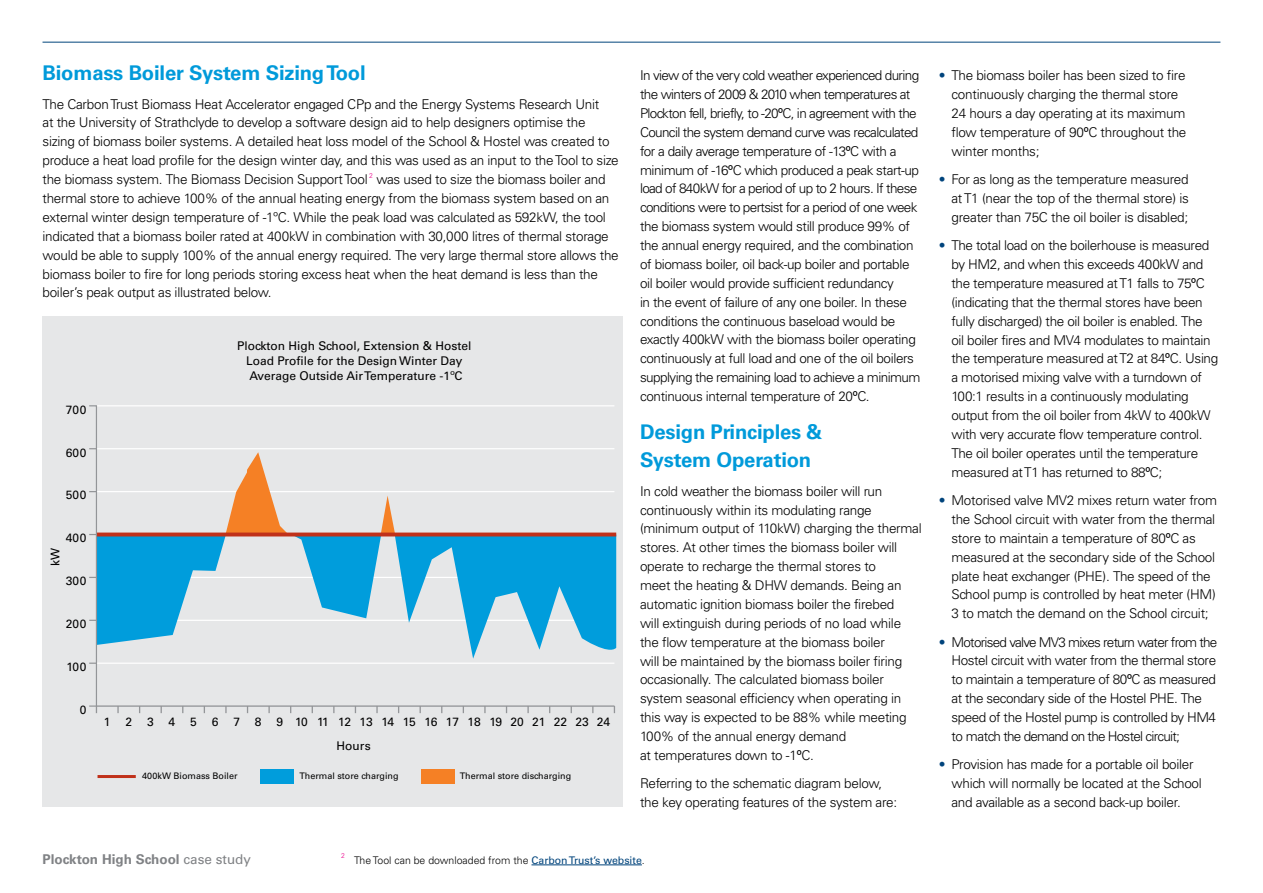
<style>
.page{position:relative;width:1263px;height:893px;background:#fff}
.page>*{position:absolute;margin:0;border:0;box-sizing:border-box;transform-origin:0 0}
.t1{font:700 20.25px/28.3px "Univers";letter-spacing:-.01em;color:#009ada}
.t2{font:300 13.5px/18.9px "Univers";letter-spacing:-.02em;color:#000}
.t3{font:700 13.5px "Univers";color:#808285}
.t4{font:12px/15px "Univers";color:#000;text-align:center}
.t5{font:300 10.5px "Univers";color:#000}
.t6{font:9px "Univers";color:#000}
.t7{font:300 6.9px "Univers";color:#ec008c}
.s1{font-family:"Arial";font-weight:400}
.s2{font-weight:400}
.s3{font-weight:400;color:#00447c}
.s4{color:#00447c}
</style>
<div class="page">
<hr style="left:43px;top:42px;width:1177px;height:1px;background:#00447c">
<div style="left:43px;top:316px;width:580px;height:491px;background:#e6e7e8"></div>
<hr style="left:96px;top:663px;width:518px;height:1px;background:#fff">
<hr style="left:96px;top:491px;width:518px;height:1px;background:#fff">
<hr style="left:96px;top:448px;width:518px;height:1px;background:#fff">
<hr style="left:96px;top:405px;width:518px;height:1px;background:#fff">
<svg style="left:98px;top:536px;width:518px;height:123px"></svg>
<hr style="left:96px;top:705px;width:518px;height:2px;background:#939598">
<svg style="left:117px;top:707px;width:2px;height:6px"></svg>
<svg style="left:225px;top:707px;width:2px;height:6px"></svg>
<svg style="left:268px;top:707px;width:2px;height:6px"></svg>
<svg style="left:376px;top:707px;width:2px;height:6px"></svg>
<svg style="left:419px;top:707px;width:2px;height:6px"></svg>
<svg style="left:484px;top:707px;width:2px;height:6px"></svg>
<svg style="left:527px;top:707px;width:2px;height:6px"></svg>
<svg style="left:226px;top:452px;width:62px;height:81px"></svg>
<svg style="left:381px;top:496px;width:14px;height:37px"></svg>
<hr style="left:96px;top:533px;width:520px;height:3px;background:#c0311a">
<svg style="left:89px;top:405px;width:9px;height:308px"></svg>
<hr style="left:98px;top:775px;width:38px;height:3px;background:#c0311a">
<div style="left:260px;top:769px;width:33px;height:15px;background:#009ddc"></div>
<div style="left:421px;top:769px;width:33px;height:15px;background:#f58025"></div>
<hr style="left:531px;top:865px;width:111px;height:1px;background:#00447c">
<h1 class="t1" style="left:43px;top:59px;width:325px">Biomass Boiler System Sizing Tool</h1>
<p class="t2" style="left:43px;top:94px;width:578px">The Carbon Trust Biomass Heat Accelerator engaged CPp and the Energy Systems Research Unit<br>at the University of Strathclyde to develop a software design aid to help designers optimise the sizing of biomass boiler systems. A detailed heat loss model of the School &amp; Hostel was created to produce a heat load profile for the design winter day, and this was used as an input to the Tool to size the biomass system. The Biomass Decision Support Tool</p>
<p class="t7" style="left:369px;top:171px;width:5px">2</p>
<p class="t2" style="left:43px;top:170px;width:578px;text-indent:334px">was used to size the biomass boiler and thermal store to achieve 100% of the annual heating energy from the biomass system based on an external winter design temperature of -1ºC. While the peak load was calculated as 592kW, the tool indicated that a biomass boiler rated at 400kW in combination with 30,000 litres of thermal storage would be able to supply 100% of the annual energy required. The very large thermal store allows the biomass boiler to fire for long periods storing excess heat when the heat demand is less than the boiler’s peak output as illustrated below.</p>
<p class="t4" style="left:66px;top:402px;width:22px">700</p>
<p class="t4" style="left:66px;top:445px;width:22px">600</p>
<p class="t4" style="left:66px;top:488px;width:22px">500</p>
<p class="t4" style="left:66px;top:531px;width:22px">400</p>
<p class="t4" style="left:48px;top:566px;width:19px;rotate:-90deg">kW</p>
<p class="t4" style="left:66px;top:573px;width:22px">300</p>
<p class="t4" style="left:66px;top:616px;width:22px">200</p>
<p class="t4" style="left:67px;top:659px;width:21px">100</p>
<p class="t4" style="left:80px;top:702px;width:8px">0</p>
<p class="t4" style="left:237px;top:338px;width:236px">Plockton High School, Extension &amp; Hostel<br>Load Profile for the Design Winter Day<br>Average Outside Air Temperature -1ºC</p>
<p class="t4" style="left:104px;top:714px;width:508px">1 2 3 4 5 6 7 8 9 101112131415161718192021222324</p>
<p class="t4" style="left:337px;top:738px;width:36px">Hours</p>
<p class="t6" style="left:142px;top:771px;width:97px">400kW Biomass Boiler</p>
<p class="t6" style="left:299px;top:771px;width:101px">Thermal store charging</p>
<p class="t6" style="left:460px;top:771px;width:113px">Thermal store discharging</p>
<p class="t2" style="left:640px;top:66px;width:282px">In view of the very cold weather experienced during the winters of 2009 &amp; 2010 when temperatures at Plockton fell, briefly, to -20<span class="s1">º</span>C, in agreement with the Council the system demand curve was recalculated for a daily average temperature of -13<span class="s1">º</span>C with a minimum of -16<span class="s1">º</span>C which produced a peak start-up load of 840kW for a period of up to 2 hours. If these conditions were to pertsist for a period of one week the biomass system would still produce 99% of the annual energy required, and the combination of biomass boiler, oil back-up boiler and portable oil boiler would provide sufficient redundancy<br>in the event of failure of any one boiler. In these conditions the continuous baseload would be exactly 400kW with the biomass boiler operating continuously at full load and one of the oil boilers supplying the remaining load to achieve a minimum continuous internal temperature of 20<span class="s1">º</span>C.</p>
<h1 class="t1" style="left:640px;top:418px;width:184px">Design Principles &amp;<br>System Operation</h1>
<p class="t2" style="left:640px;top:481px;width:283px">In cold weather the biomass boiler will run continuously within its modulating range (minimum output of 110kW) charging the thermal stores. At other times the biomass boiler will operate to recharge the thermal stores to<br>meet the heating &amp; DHW demands. Being an automatic ignition biomass boiler the firebed<br>will extinguish during periods of no load while the flow temperature at the biomass boiler<br>will be maintained by the biomass boiler firing occasionally. The calculated biomass boiler system seasonal efficiency when operating in this way is expected to be 88% while meeting 100% of the annual energy demand<br>at temperatures down to -1<span class="s1">º</span>C.</p>
<p class="t2" style="left:640px;top:774px;width:259px">Referring to the schematic diagram below, the key operating features of the system are:</p>
<p class="t3" style="left:43px;top:851px;width:210px">Plockton High School <span class="s2">case study</span></p>
<p class="t7" style="left:341px;top:851px;width:5px">2</p>
<p class="t5" style="left:354px;top:854px;width:292px">The Tool can be downloaded from the <span class="s3">Carbon Trust’s website</span>.</p>
<p class="t2" style="left:951px;top:66px;width:236px;text-indent:-13px"><span class="s4">•</span> The biomass boiler has been sized to fire continuously charging the thermal store 24 hours a day operating at its maximum flow temperature of 90<span class="s1">º</span>C throughout the winter months;</p>
<p class="t2" style="left:951px;top:170px;width:239px;text-align:justify;text-indent:-13px"><span class="s4">•</span> For as long as the temperature measured at T1 (near the top of the thermal store) is greater than 75C the oil boiler is disabled;</p>
<p class="t2" style="left:951px;top:236px;width:268px;text-indent:-13px"><span class="s4">•</span> The total load on the boilerhouse is measured by HM2, and when this exceeds 400kW and the temperature measured at T1 falls to 75<span class="s1">º</span>C (indicating that the thermal stores have been fully discharged) the oil boiler is enabled. The oil boiler fires and MV4 modulates to maintain the temperature measured at T2 at 84<span class="s1">º</span>C. Using a motorised mixing valve with a turndown of 100:1 results in a continuously modulating output from the oil boiler from 4kW to 400kW with very accurate flow temperature control.<br>The oil boiler operates until the temperature measured at T1 has returned to 88<span class="s1">º</span>C;</p>
<p class="t2" style="left:951px;top:491px;width:267px;text-indent:-13px"><span class="s4">•</span> Motorised valve MV2 mixes return water from the School circuit with water from the thermal store to maintain a temperature of 80<span class="s1">º</span>C as measured at the secondary side of the School plate heat exchanger (PHE). The speed of the School pump is controlled by heat meter (HM)<br>3 to match the demand on the School circuit;</p>
<p class="t2" style="left:951px;top:632px;width:267px;text-indent:-13px"><span class="s4">•</span> Motorised valve MV3 mixes return water from the Hostel circuit with water from the thermal store to maintain a temperature of 80<span class="s1">º</span>C as measured at the secondary side of the Hostel PHE. The speed of the Hostel pump is controlled by HM4 to match the demand on the Hostel circuit;</p>
<p class="t2" style="left:951px;top:755px;width:252px;text-indent:-13px"><span class="s4">•</span> Provision has made for a portable oil boiler which will normally be located at the School and available as a second back-up boiler.</p>
</div>
